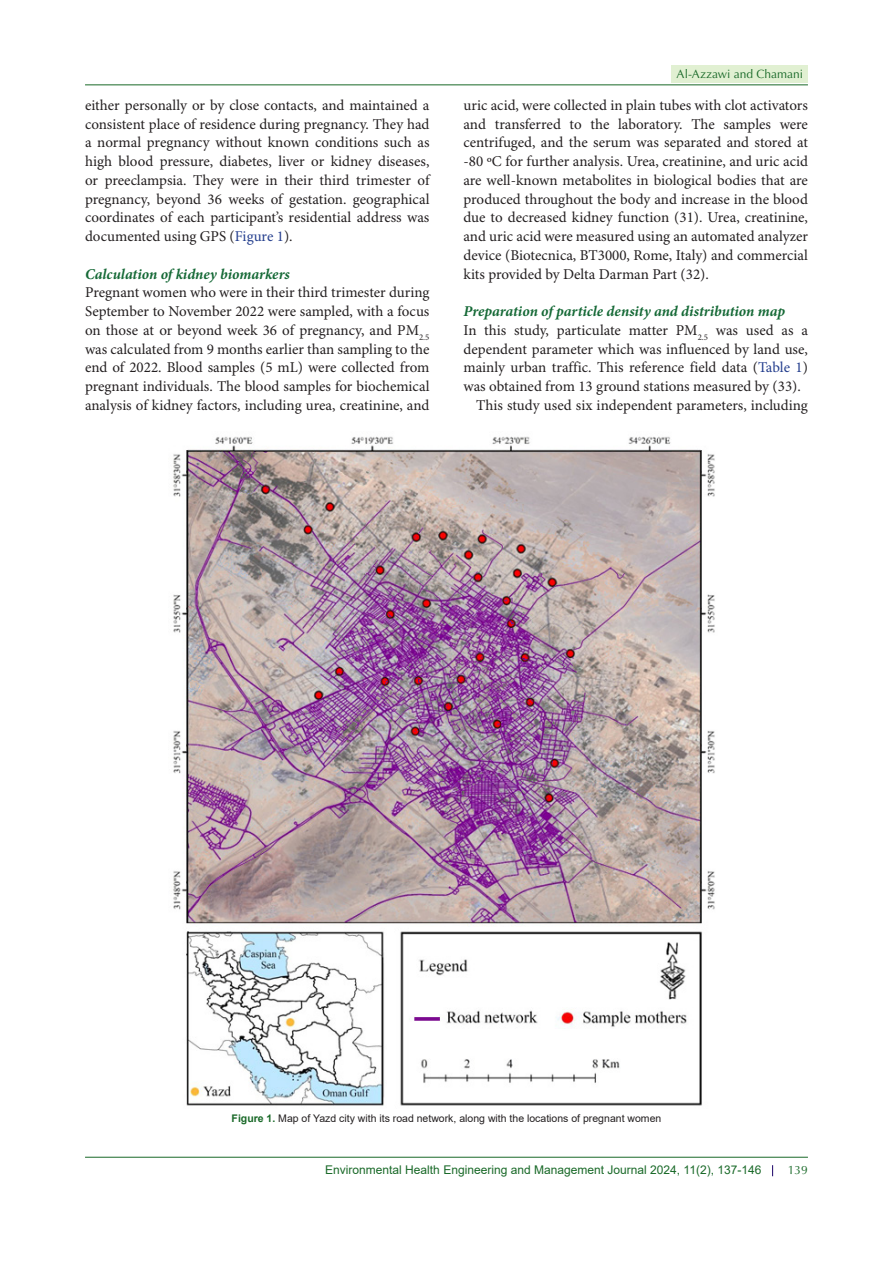
<style>
.page{position:relative;width:893px;height:1263px;background:#fff}
.page>*{position:absolute;margin:0;border:0;box-sizing:border-box;transform-origin:0 0}
.t1{font:15px/18.8px "Minion Pro";color:#231f20;text-align:justify}
.t2{font:italic 700 15px "Minion Pro";color:#156936}
.t3{font:12px "Arial";color:#196928}
.t4{font:12px "Optima LT Std";color:#196928}
.t5{font:10.5px "Arial";color:#231f20}
.s1{color:#253f8e}
.s2{font-weight:700;color:#196928}
</style>
<div class="page">
<hr style="left:85px;top:1157px;width:723px;height:1px;background:#196928">
<hr style="left:85px;top:85px;width:723px;height:1px;background:#196928">
<div style="left:672px;top:65px;width:136px;height:18px;background:#e1f0d2"></div>
<img style="left:173px;top:436px;width:542px;height:670px">
<p class="t1" style="left:85px;top:96px;width:346px">either personally or by close contacts, and maintained a consistent place of residence during pregnancy. They had a normal pregnancy without known conditions such as high blood pressure, diabetes, liver or kidney diseases, or preeclampsia. They were in their third trimester of pregnancy, beyond 36 weeks of gestation. geographical coordinates of each participant’s residential address was documented using GPS (<span class="s1">Figure 1</span>).</p>
<p class="t2" style="left:85px;top:263px;width:206px">Calculation of kidney biomarkers</p>
<p class="t1" style="left:85px;top:284px;width:346px">Pregnant women who were in their third trimester during September to November 2022 were sampled, with a focus on those at or beyond week 36 of pregnancy, and PM<sub>2.5 </sub>was calculated from 9 months earlier than sampling to the end of 2022. Blood samples (5 mL) were collected from pregnant individuals. The blood samples for biochemical analysis of kidney factors, including urea, creatinine, and</p>
<p class="t4" style="left:677px;top:67px;width:128px">Al-Azzawi and Chamani</p>
<p class="t1" style="left:463px;top:96px;width:346px">uric acid, were collected in plain tubes with clot activators and transferred to the laboratory. The samples were centrifuged, and the serum was separated and stored at -80 ºC for further analysis. Urea, creatinine, and uric acid are well-known metabolites in biological bodies that are produced throughout the body and increase in the blood due to decreased kidney function (31). Urea, creatinine, and uric acid were measured using an automated analyzer device (Biotecnica, BT3000, Rome, Italy) and commercial kits provided by Delta Darman Part (32).</p>
<p class="t2" style="left:463px;top:301px;width:323px">Preparation of particle density and distribution map</p>
<p class="t1" style="left:463px;top:321px;width:346px">In this study, particulate matter PM<sub>2.5</sub> was used as a dependent parameter which was influenced by land use, mainly urban traffic. This reference field data (<span class="s1">Table 1</span>) was obtained from 13 ground stations measured by (33).</p>
<p class="t1" style="left:476px;top:396px;width:333px">This study used six independent parameters, including</p>
<p class="t5" style="left:232px;top:1111px;width:431px"><span class="s2">Figure 1.</span> Map of Yazd city with its road network, along with the locations of pregnant women</p>
<p class="t3" style="left:325px;top:1162px;width:438px">Environmental Health Engineering and Management Journal 2024, 11(2), 137-146</p>
<p class="t4" style="left:788px;top:1163px;width:22px">139</p>
</div>
